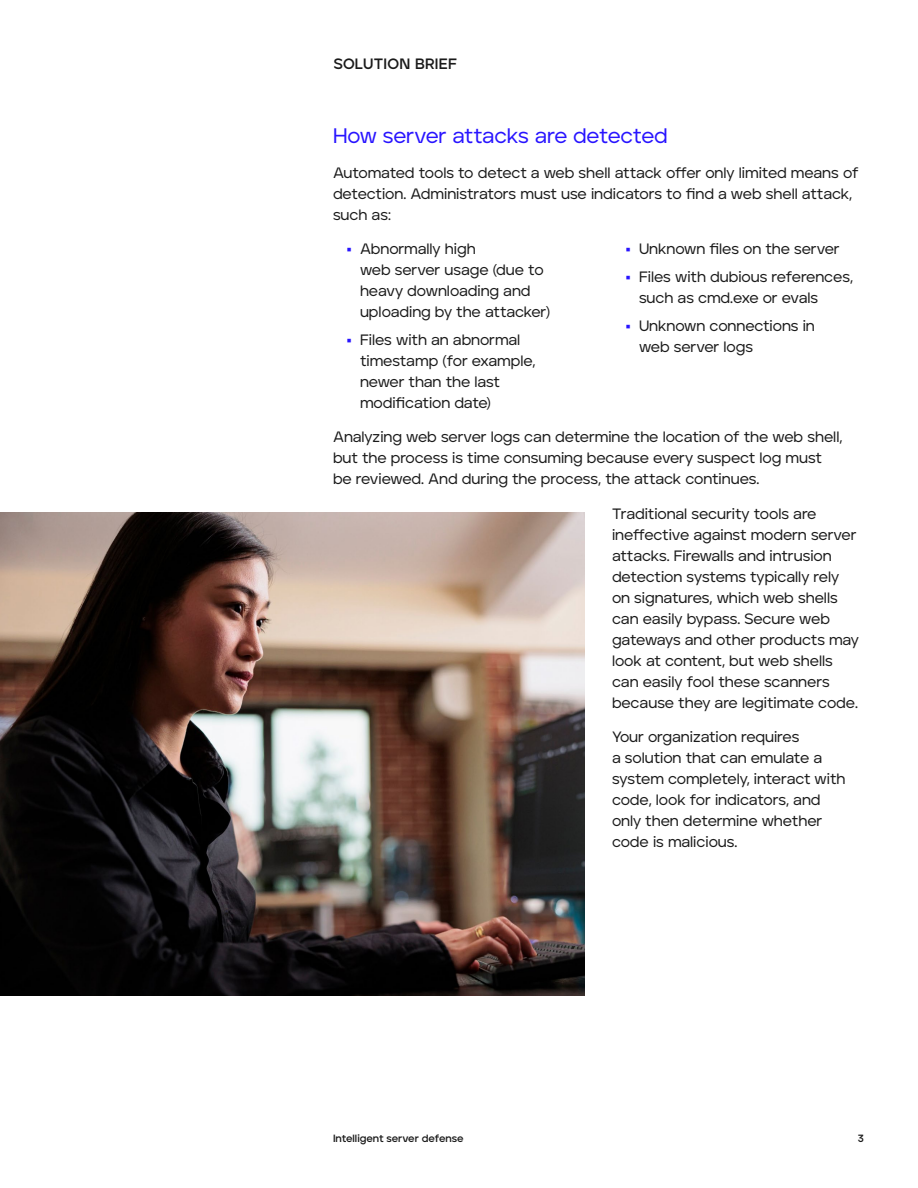
<style>
.page{position:relative;width:918px;height:1188px;background:#fff}
.page>*{position:absolute;margin:0;border:0;box-sizing:border-box;transform-origin:0 0}
.HEADING_2_-_Med_-_14{font:21px "Aventa Variable";letter-spacing:-.01em;color:#2814ff}
.BODY__FULL_-_Med_-_1{font:15px/21px "Aventa Variable";letter-spacing:-.005em;color:#1a1a1a}
.BODY__FULL_-_Med_-_1-2{font:15px "Aventa Variable";letter-spacing:.02em;color:#1a1a1a}
.t1{font:10.5px "Aventa Variable";letter-spacing:-.005em;color:#1a1a1a}
</style>
<div class="page">
<img style="left:0;top:512px;width:585px;height:484px">
<p class="BODY__FULL_-_Med_-_1-2" style="left:334px;top:54px;width:125px">SOLUTION BRIEF</p>
<p class="HEADING_2_-_Med_-_14" style="left:333px;top:123px;width:336px">How server attacks are detected</p>
<p class="BODY__FULL_-_Med_-_1" style="left:333px;top:162px;width:527px">Automated tools to detect a web shell attack offer only limited means of detection. Administrators must use indicators to find a web shell attack, such as:</p>
<p class="BODY__FULL_-_Med_-_1" style="left:360px;top:238px;width:192px">Abnormally high<br>web server usage (due to heavy downloading and uploading by the attacker)</p>
<p class="BODY__FULL_-_Med_-_1" style="left:360px;top:329px;width:177px">Files with an abnormal timestamp (for example, newer than the last modification date)</p>
<p class="BODY__FULL_-_Med_-_1" style="left:639px;top:238px;width:202px">Unknown files on the server</p>
<p class="BODY__FULL_-_Med_-_1" style="left:639px;top:266px;width:216px">Files with dubious references, such as cmd.exe or evals</p>
<p class="BODY__FULL_-_Med_-_1" style="left:639px;top:315px;width:177px">Unknown connections in web server logs</p>
<p class="BODY__FULL_-_Med_-_1" style="left:333px;top:426px;width:511px">Analyzing web server logs can determine the location of the web shell, but the process is time consuming because every suspect log must be reviewed. And during the process, the attack continues.</p>
<p class="BODY__FULL_-_Med_-_1" style="left:612px;top:503px;width:249px">Traditional security tools are ineffective against modern server attacks. Firewalls and intrusion detection systems typically rely on signatures, which web shells can easily bypass. Secure web gateways and other products may look at content, but web shells can easily fool these scanners because they are legitimate code.</p>
<p class="BODY__FULL_-_Med_-_1" style="left:612px;top:726px;width:235px">Your organization requires<br>a solution that can emulate a system completely, interact with code, look for indicators, and only then determine whether code is malicious.</p>
<p class="t1" style="left:333px;top:1132px;width:132px">Intelligent server defense</p>
<p class="t1" style="left:858px;top:1132px;width:8px">3</p>
</div>
